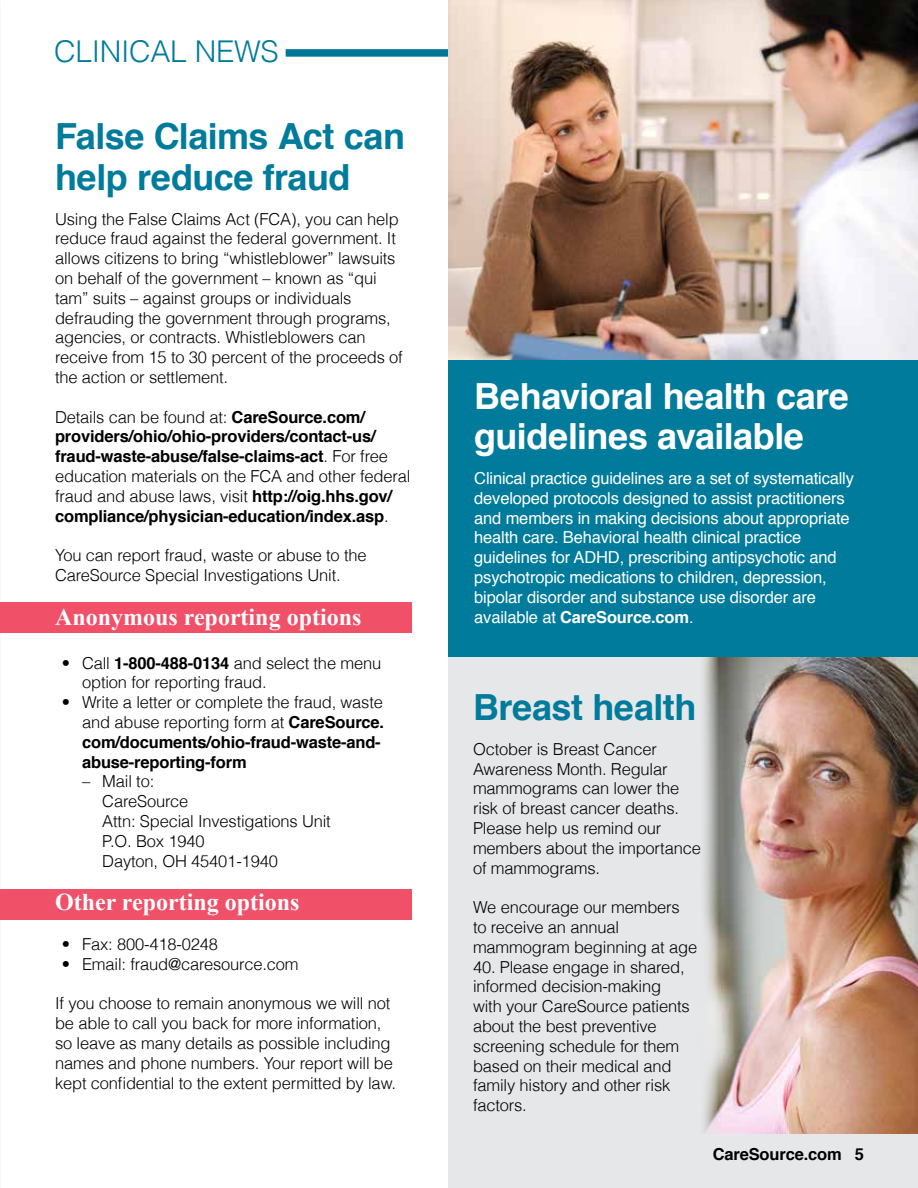
<style>
.page{position:relative;width:918px;height:1188px;background:#fff}
.page>*{position:absolute;margin:0;border:0;box-sizing:border-box;transform-origin:0 0}
.t1{font:700 36px/40.5px "Helvetica";letter-spacing:-.015em;color:#007b9b}
.t2{font:700 36px/40.5px "Helvetica";letter-spacing:-.015em;color:#fff}
.t3{font:300 30px "Helvetica";letter-spacing:-.01em;color:#007b9b}
.t4{font:700 24px "Times New Roman";color:#fff}
.t5{font:300 16.5px/19.8px "Helvetica";letter-spacing:-.01em;color:#000}
.t6{font:700 16.5px/19.8px "Helvetica";letter-spacing:-.01em;color:#000}
.t7{font:16.5px/19.8px "Helvetica";letter-spacing:-.01em;color:#fff}
.s1{font-weight:300}
.s2{font-weight:700}
</style>
<div class="page">
<div style="left:448px;top:657px;width:470px;height:531px;background:#e6e7e8"></div>
<div style="left:286px;top:49px;width:632px;height:8px;background:#007697"></div>
<img style="left:448px;top:0;width:470px;height:361px">
<div style="left:448px;top:361px;width:470px;height:296px;background:#007b9b"></div>
<div style="left:0;top:603px;width:411px;height:30px;background:#f05169"></div>
<div style="left:0;top:889px;width:411px;height:30px;background:#f05169"></div>
<img style="left:703px;top:657px;width:215px;height:477px">
<h2 class="t3" style="left:54px;top:28px;width:226px">CLINICAL NEWS</h2>
<h1 class="t1" style="left:55px;top:117px;width:352px">False Claims Act can help reduce fraud</h1>
<p class="t5" style="left:55px;top:208px;width:349px">Using the False Claims Act (FCA), you can help reduce fraud against the federal government. It allows citizens to bring “whistleblower” lawsuits on behalf of the government – known as “qui tam” suits – against groups or individuals defrauding the government through programs, agencies, or contracts. Whistleblowers can receive from 15 to 30 percent of the proceeds of the action or settlement.</p>
<p class="t6" style="left:55px;top:407px;width:357px"><span class="s1">Details can be found at:</span> CareSource.com/ providers/ohio/ohio-providers/contact-us/ fraud-waste-abuse/false-claims-act<span class="s1">. For free education materials on the FCA and other federal fraud and abuse laws, visit</span> http://oig.hhs.gov/ compliance/physician-education/index.asp<span class="s1">.</span></p>
<p class="t5" style="left:55px;top:545px;width:313px">You can report fraud, waste or abuse to the<br>CareSource Special Investigations Unit.</p>
<h3 class="t4" style="left:55px;top:600px;width:308px">Anonymous reporting options</h3>
<p class="t5" style="left:82px;top:652px;width:301px;text-indent:-20px">• Call <span class="s2">1-800-488-0134</span> and select the menu option for reporting fraud.</p>
<p class="t6" style="left:82px;top:693px;width:304px;text-indent:-20px"><span class="s1">• Write a letter or complete the fraud, waste and abuse reporting form at</span> CareSource. com/documents/ohio-fraud-waste-and&shy;abuse-reporting-form</p>
<p class="t5" style="left:102px;top:771px;width:230px;text-indent:-20px">– Mail to:<br>CareSource<br>Attn: Special Investigations Unit<br>P.O. Box 1940<br>Dayton, OH 45401-1940</p>
<h3 class="t4" style="left:55px;top:886px;width:246px">Other reporting options</h3>
<p class="t5" style="left:62px;top:933px;width:158px">• Fax: 800-418-0248</p>
<p class="t5" style="left:62px;top:953px;width:238px">• Email: fraud@caresource.com</p>
<p class="t5" style="left:55px;top:993px;width:343px">If you choose to remain anonymous we will not be able to call you back for more information, so leave as many details as possible including names and phone numbers. Your report will be kept confidential to the extent permitted by law.</p>
<h1 class="t2" style="left:474px;top:376px;width:376px">Behavioral health care guidelines available</h1>
<p class="t7" style="left:474px;top:469px;width:381px">Clinical practice guidelines are a set of systematically developed protocols designed to assist practitioners and members in making decisions about appropriate health care. Behavioral health clinical practice guidelines for ADHD, prescribing antipsychotic and psychotropic medications to children, depression, bipolar disorder and substance use disorder are available at <span class="s2">CareSource.com</span>.</p>
<h1 class="t1" style="left:473px;top:688px;width:225px">Breast health</h1>
<p class="t5" style="left:473px;top:738px;width:229px">October is Breast Cancer<br>Awareness Month. Regular mammograms can lower the risk of breast cancer deaths.<br>Please help us remind our members about the importance of mammograms.</p>
<p class="t5" style="left:473px;top:897px;width:226px">We encourage our members to receive an annual mammogram beginning at age</p>
<p class="t5" style="left:473px;top:956px;width:218px">40. Please engage in shared, informed decision-making with your CareSource patients about the best preventive screening schedule for them based on their medical and family history and other risk factors.</p>
<p class="t6" style="left:713px;top:1144px;width:153px">CareSource.com 5</p>
</div>
